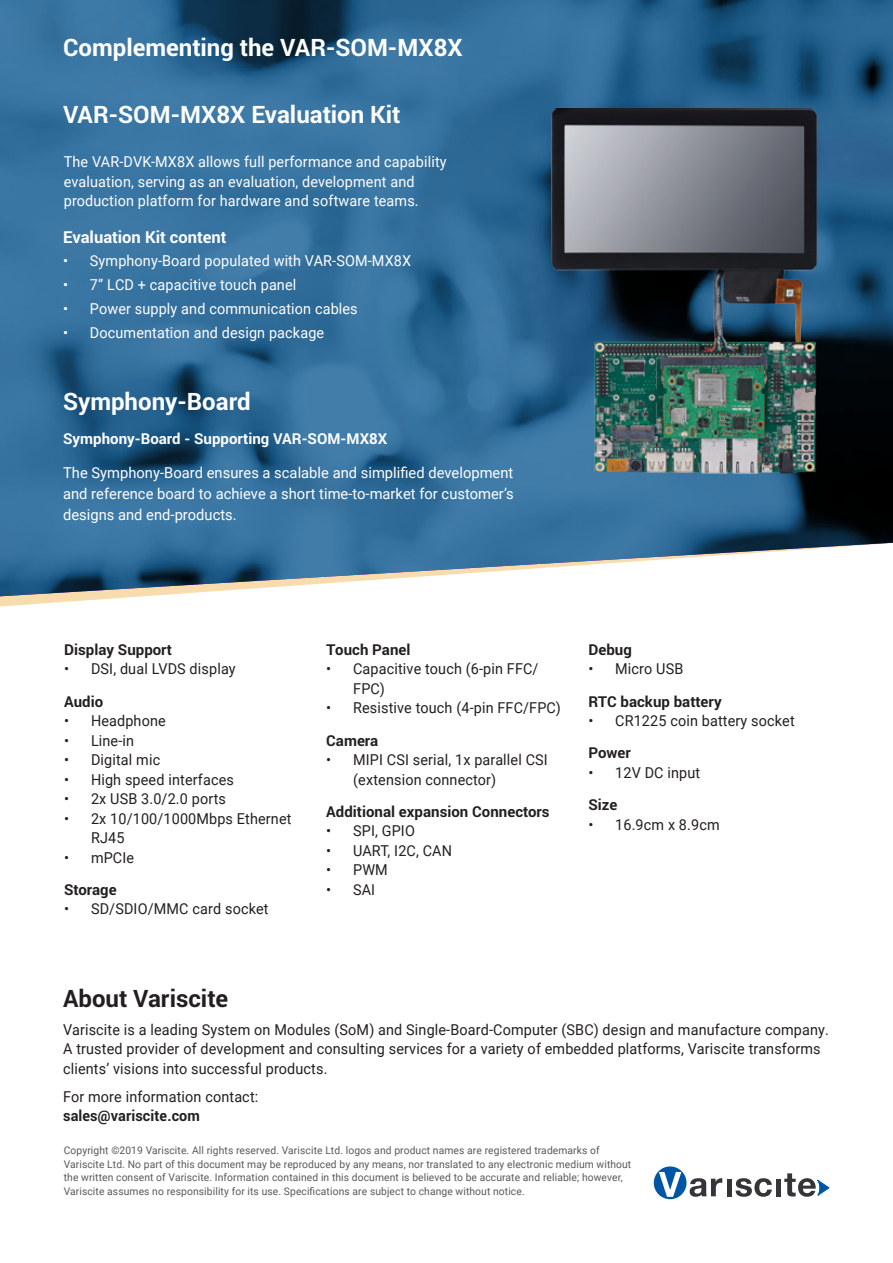
<style>
.page{position:relative;width:893px;height:1263px;background:#fff}
.page>*{position:absolute;margin:0;border:0;box-sizing:border-box;transform-origin:0 0}
.t1{font:700 24px "Roboto";color:#fff}
.t2{font:700 24px "Roboto";color:#231f20}
.t3{font:700 16.5px "Roboto";color:#fff}
.t4{font:15px/19.5px "Roboto";letter-spacing:.01em;color:#231f20}
.t5{font:15px/21px "Roboto";letter-spacing:.01em;color:#fff;text-align:justify}
.t6{font:15px/19.5px "Roboto";letter-spacing:.01em;color:#231f20;scale:.96 1}
.t7{font:15px/19.5px "Roboto";letter-spacing:.01em;color:#fff;scale:.96 1}
.t8{font:700 15px "Roboto";color:#231f20}
.t9{font:700 15px "Roboto";color:#fff}
.t10{font:700 15px "Roboto";color:#231f20;scale:.96 1}
.t11{font:10.5px/13.5px "Roboto";letter-spacing:.01em;color:#58595b}
</style>
<div class="page">
<svg style="left:0;top:0;width:893px;height:603px;fill:#36729f"></svg>
<div style="left:654px;top:1166px;width:32px;height:33px;background:#0055a4;border-radius:50%"></div>
<svg style="left:784px;top:1173px;width:45px;height:24px"></svg>
<div style="left:776px;top:1179px;width:5px;height:17px;background:#343539"></div>
<svg style="left:735px;top:1178px;width:37px;height:19px"></svg>
<hr style="left:727px;top:1179px;width:4px;height:17px;background:#343539">
<svg style="left:690px;top:1178px;width:32px;height:19px"></svg>
<svg style="left:659px;top:1172px;width:22px;height:25px"></svg>
<img style="left:551px;top:109px;width:266px;height:364px">
<h1 class="t1" style="left:63px;top:31px;width:401px">Complementing the VAR-SOM-MX8X</h1>
<h1 class="t1" style="left:63px;top:98px;width:339px">VAR-SOM-MX8X Evaluation Kit</h1>
<h3 class="t7" style="left:64px;top:152px;width:400px">The VAR-DVK-MX8X allows full performance and capability evaluation, serving as an evaluation, development and production platform for hardware and software teams.</h3>
<h2 class="t3" style="left:63px;top:225px;width:165px">Evaluation Kit content</h2>
<h3 class="t5" style="left:63px;top:250px;width:350px">• Symphony-Board populated with VAR-SOM-MX8X</h3>
<h3 class="t5" style="left:63px;top:274px;width:235px">• 7” LCD + capacitive touch panel</h3>
<h3 class="t5" style="left:63px;top:297px;width:296px">• Power supply and communication cables</h3>
<h3 class="t5" style="left:63px;top:321px;width:263px">• Documentation and design package</h3>
<h1 class="t1" style="left:63px;top:385px;width:189px">Symphony-Board</h1>
<h3 class="t9" style="left:63px;top:428px;width:326px">Symphony-Board - Supporting VAR-SOM-MX8X</h3>
<h3 class="t5" style="left:63px;top:462px;width:452px">The Symphony-Board ensures a scalable and simplified development and reference board to achieve a short time-to-market for customer’s designs and end-products.</h3>
<h3 class="t8" style="left:64px;top:639px;width:109px">Display Support</h3>
<h3 class="t4" style="left:64px;top:659px;width:173px">• DSI, dual LVDS display</h3>
<h3 class="t8" style="left:64px;top:691px;width:41px">Audio</h3>
<h3 class="t4" style="left:64px;top:710px;width:103px">• Headphone</h3>
<h3 class="t4" style="left:64px;top:730px;width:71px">• Line-in</h3>
<h3 class="t4" style="left:64px;top:749px;width:98px">• Digital mic</h3>
<h3 class="t4" style="left:64px;top:769px;width:171px">• High speed interfaces</h3>
<h3 class="t4" style="left:64px;top:788px;width:163px">• 2x USB 3.0/2.0 ports</h3>
<h3 class="t4" style="left:91px;top:808px;width:202px;text-indent:-27px">• 2x 10/100/1000Mbps Ethernet<br>RJ45</h3>
<h3 class="t4" style="left:64px;top:847px;width:72px">• mPCIe</h3>
<h3 class="t8" style="left:64px;top:879px;width:54px">Storage</h3>
<h3 class="t4" style="left:64px;top:899px;width:206px">• SD/SDIO/MMC card socket</h3>
<h3 class="t8" style="left:326px;top:639px;width:86px">Touch Panel</h3>
<h3 class="t4" style="left:353px;top:659px;width:187px;text-indent:-27px">• Capacitive touch (6-pin FFC/<br>FPC)</h3>
<h3 class="t4" style="left:326px;top:698px;width:236px">• Resistive touch (4-pin FFC/FPC)</h3>
<h3 class="t8" style="left:326px;top:730px;width:54px">Camera</h3>
<h3 class="t4" style="left:353px;top:749px;width:196px;text-indent:-27px">• MIPI CSI serial, 1x parallel CSI (extension connector)</h3>
<h3 class="t8" style="left:326px;top:801px;width:225px">Additional expansion Connectors</h3>
<h3 class="t4" style="left:326px;top:821px;width:90px">• SPI, GPIO</h3>
<h3 class="t4" style="left:326px;top:840px;width:127px">• UART, I2C, CAN</h3>
<h3 class="t4" style="left:326px;top:860px;width:63px">• PWM</h3>
<h3 class="t4" style="left:326px;top:879px;width:50px">• SAI</h3>
<h3 class="t8" style="left:588px;top:639px;width:45px">Debug</h3>
<h3 class="t4" style="left:588px;top:659px;width:96px">• Micro USB</h3>
<h3 class="t8" style="left:588px;top:691px;width:135px">RTC backup battery</h3>
<h3 class="t4" style="left:588px;top:710px;width:208px">• CR1225 coin battery socket</h3>
<h3 class="t8" style="left:588px;top:743px;width:44px">Power</h3>
<h3 class="t4" style="left:588px;top:762px;width:113px">• 12V DC input</h3>
<h3 class="t8" style="left:588px;top:794px;width:30px">Size</h3>
<h3 class="t4" style="left:588px;top:814px;width:133px">• 16.9cm x 8.9cm</h3>
<h1 class="t2" style="left:63px;top:981px;width:166px">About Variscite</h1>
<p class="t6" style="left:63px;top:1019px;width:799px">Variscite is a leading System on Modules (SoM) and Single-Board-Computer (SBC) design and manufacture company.<br>A trusted provider of development and consulting services for a variety of embedded platforms, Variscite transforms clients’ visions into successful products.</p>
<h3 class="t6" style="left:63px;top:1086px;width:205px">For more information contact:</h3>
<h3 class="t10" style="left:63px;top:1105px;width:144px">sales@variscite.com</h3>
<p class="t11" style="left:64px;top:1143px;width:569px">Copyright ©2019 Variscite. All rights reserved. Variscite Ltd. logos and product names are registered trademarks of Variscite Ltd. No part of this document may be reproduced by any means, nor translated to any electronic medium without the written consent of Variscite. Information contained in this document is believed to be accurate and reliable; however, Variscite assumes no responsibility for its use. Specifications are subject to change without notice.</p>
</div>
